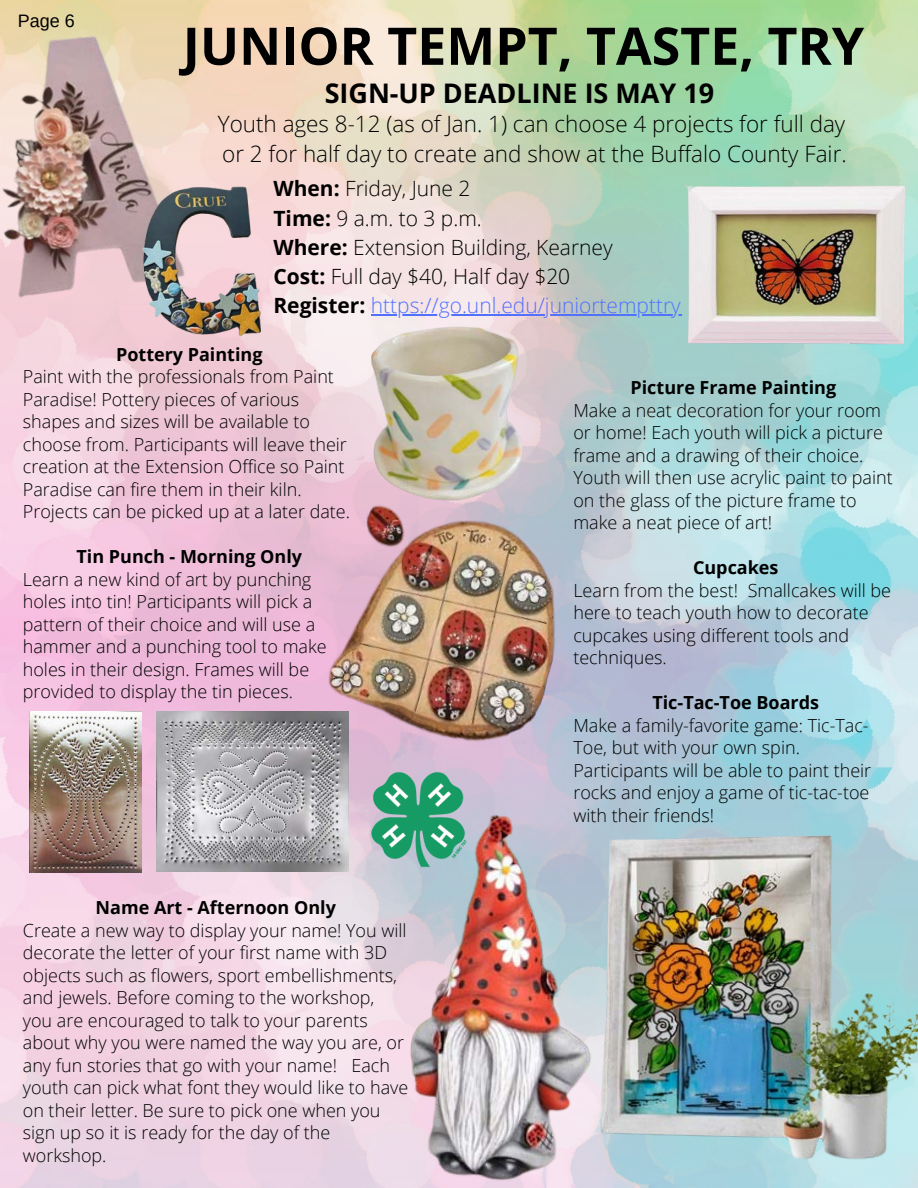
<style>
.page{position:relative;width:918px;height:1188px;background:#fff}
.page>*{position:absolute;margin:0;border:0;box-sizing:border-box;transform-origin:0 0}
.t1{font:700 51.9px "Open Sans";color:#000}
.t2{font:700 27px "Open Sans";color:#000}
.t3{font:300 22.5px/30.3px "Open Sans";color:#000}
.t4{font:300 21px/29.2px "Open Sans";color:#000}
.t5{font:300 18px/22.5px "Open Sans";color:#000}
.t6{font:700 18px "Open Sans";color:#000}
.t7{font:18px "Arimo";color:#000}
.s1{font-weight:700}
.s2{color:#5271ff}
</style>
<div class="page">
<img style="left:0;top:0;width:918px;height:1188px">
<img style="left:335px;top:253px;width:235px;height:191px">
<img style="left:394px;top:792px;width:213px;height:396px">
<img style="left:157px;top:712px;width:191px;height:159px">
<img style="left:29px;top:712px;width:113px;height:160px">
<img style="left:0;top:0;width:287px;height:383px">
<img style="left:119px;top:135px;width:181px;height:242px">
<img style="left:580px;top:797px;width:338px;height:381px">
<img style="left:674px;top:177px;width:244px;height:179px">
<img style="left:364px;top:791px;width:102px;height:80px">
<img style="left:304px;top:444px;width:297px;height:347px">
<hr style="left:371px;top:315px;width:310px;height:1px;background:#5271ff">
<p class="t7" style="left:18px;top:10px;width:59px">Page 6</p>
<h1 class="t1" style="left:183px;top:9px;width:683px">JUNIOR TEMPT, TASTE, TRY</h1>
<h2 class="t2" style="left:325px;top:74px;width:391px">SIGN-UP DEADLINE IS MAY 19</h2>
<p class="t3" style="left:218px;top:108px;width:630px">Youth ages 8-12 (as of Jan. 1) can choose 4 projects for full day or 2 for half day to create and show at the Buffalo County Fair.</p>
<p class="t4" style="left:273px;top:174px;width:409px"><span class="s1">When:</span> Friday, June 2<br><span class="s1">Time:</span> 9 a.m. to 3 p.m.<br><span class="s1">Where:</span> Extension Building, Kearney<br><span class="s1">Cost:</span> Full day $40, Half day $20<br><span class="s1">Register:</span> <span class="s2">https://go.unl.edu/juniortempttry</span></p>
<p class="t6" style="left:116px;top:341px;width:148px">Pottery Painting</p>
<p class="t5" style="left:23px;top:365px;width:329px">Paint with the professionals from Paint Paradise! Pottery pieces of various shapes and sizes will be available to choose from. Participants will leave their creation at the Extension Office so Paint Paradise can fire them in their kiln.<br>Projects can be picked up at a later date.</p>
<p class="t6" style="left:76px;top:544px;width:227px">Tin Punch - Morning Only</p>
<p class="t5" style="left:23px;top:567px;width:305px">Learn a new kind of art by punching holes into tin! Participants will pick a pattern of their choice and will use a hammer and a punching tool to make holes in their design. Frames will be provided to display the tin pieces.</p>
<p class="t6" style="left:96px;top:895px;width:242px">Name Art - Afternoon Only</p>
<p class="t5" style="left:23px;top:919px;width:387px">Create a new way to display your name! You will decorate the letter of your first name with 3D objects such as flowers, sport embellishments, and jewels. Before coming to the workshop, you are encouraged to talk to your parents about why you were named the way you are, or any fun stories that go with your name! Each youth can pick what font they would like to have on their letter. Be sure to pick one when you sign up so it is ready for the day of the workshop.</p>
<p class="t6" style="left:631px;top:375px;width:207px">Picture Frame Painting</p>
<p class="t5" style="left:573px;top:398px;width:321px">Make a neat decoration for your room or home! Each youth will pick a picture frame and a drawing of their choice.<br>Youth will then use acrylic paint to paint on the glass of the picture frame to make a neat piece of art!</p>
<p class="t6" style="left:693px;top:555px;width:87px">Cupcakes</p>
<p class="t5" style="left:573px;top:578px;width:319px">Learn from the best! Smallcakes will be here to teach youth how to decorate cupcakes using different tools and techniques.</p>
<p class="t6" style="left:652px;top:690px;width:168px">Tic-Tac-Toe Boards</p>
<p class="t5" style="left:573px;top:713px;width:299px">Make a family-favorite game: Tic-Tac-<br>Toe, but with your own spin.<br>Participants will be able to paint their rocks and enjoy a game of tic-tac-toe with their friends!</p>
</div>
